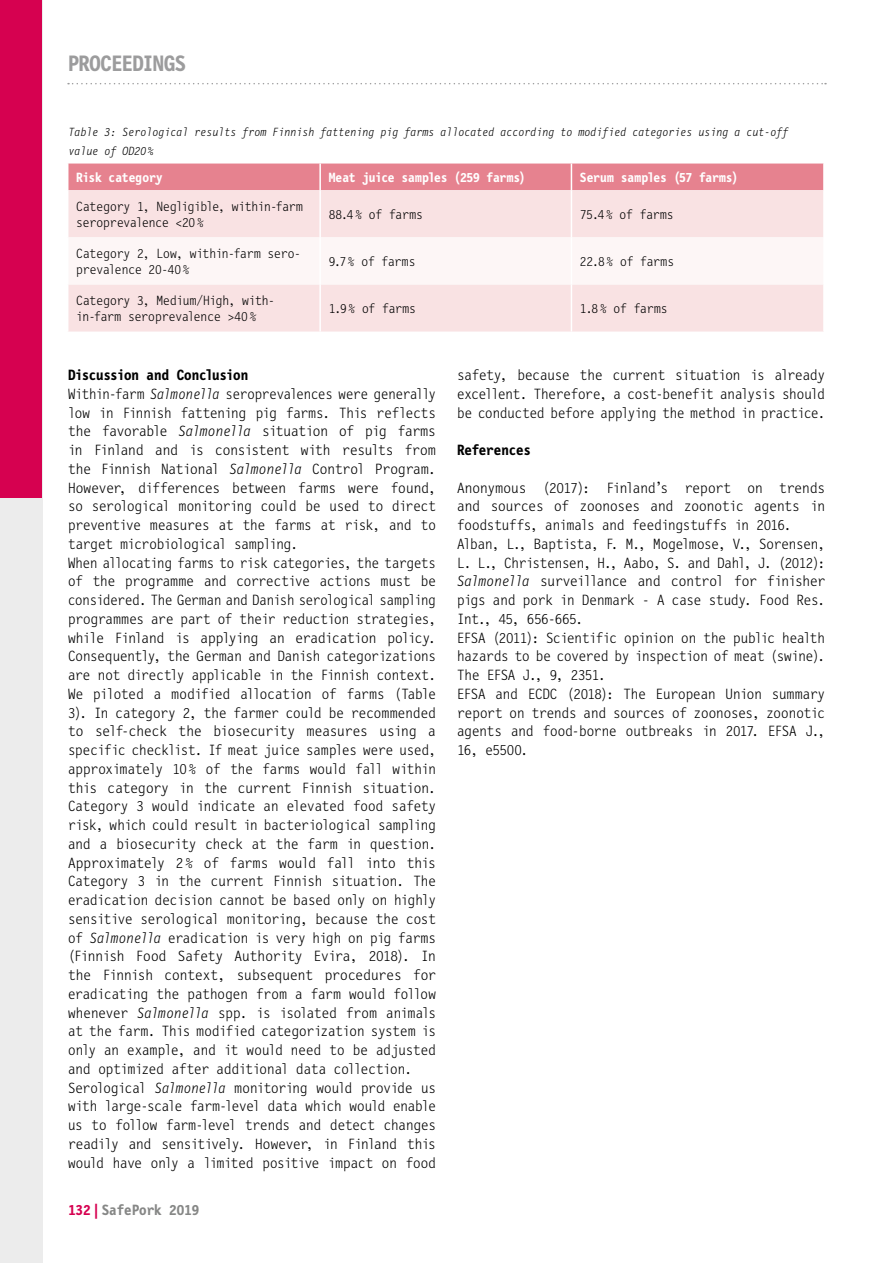
<style>
.page{position:relative;width:895px;height:1263px;background:#fff}
.page>*{position:absolute;margin:0;border:0;box-sizing:border-box;transform-origin:0 0}
.t1{font:700 22.5px "Letter Gothic Mono";letter-spacing:-.02em;color:#9c9c9d}
.t2{font:300 15px/18.8px "Letter Gothic Mono";letter-spacing:-.01em;color:#000}
.t3{font:700 15px "Letter Gothic Mono";color:#868786}
.t4{font:700 15px "Letter Gothic Mono";letter-spacing:-.015em;color:#000}
.t5{font:300 13.5px/16.2px "Letter Gothic Mono";letter-spacing:-.01em;color:#000}
.t6{font:700 13.5px "Letter Gothic Mono";letter-spacing:-.01em;color:#fff}
.t7{font:italic 300 12px/18.8px "Letter Gothic Mono";color:#000}
.s1{font-weight:700}
.s2{font-style:italic}
.s3{color:#d60150}
</style>
<div class="page">
<div style="left:0;top:0;width:43px;height:1263px;background:#ececec"></div>
<div style="left:0;top:0;width:42px;height:497px;background:#d60150"></div>
<svg style="left:68px;top:83px;width:758px;height:1px"></svg>
<div style="left:68px;top:190px;width:755px;height:142px;background:#f9e2e3"></div>
<div style="left:68px;top:237px;width:755px;height:47px;background:#fdf6f6"></div>
<hr style="left:319px;top:190px;width:2px;height:47px;background:#fff">
<hr style="left:571px;top:190px;width:1px;height:47px;background:#fff">
<hr style="left:319px;top:237px;width:2px;height:47px;background:#fff">
<hr style="left:571px;top:237px;width:1px;height:47px;background:#fff">
<hr style="left:319px;top:284px;width:2px;height:48px;background:#fff">
<hr style="left:571px;top:284px;width:1px;height:48px;background:#fff">
<div style="left:68px;top:164px;width:755px;height:26px;background:#e6828f"></div>
<h1 class="t1" style="left:68px;top:51px;width:120px">PROCEEDINGS</h1>
<p class="t7" style="left:68px;top:123px;width:721px">Table 3: Serological results from Finnish fattening pig farms allocated according to modified categories using a cut-off value of OD20%</p>
<p class="t6" style="left:76px;top:170px;width:88px">Risk category</p>
<p class="t6" style="left:329px;top:170px;width:198px">Meat juice samples (259 farms)</p>
<p class="t6" style="left:580px;top:170px;width:160px">Serum samples (57 farms)</p>
<p class="t5" style="left:76px;top:198px;width:228px">Category 1, Negligible, within-farm seroprevalence &lt;20%</p>
<p class="t5" style="left:329px;top:206px;width:96px">88.4% of farms</p>
<p class="t5" style="left:580px;top:206px;width:95px">75.4 % of farms</p>
<p class="t5" style="left:76px;top:245px;width:226px">Category 2, Low, within-farm sero&shy;prevalence 20-40%</p>
<p class="t5" style="left:329px;top:253px;width:88px">9.7 % of farms</p>
<p class="t5" style="left:580px;top:253px;width:96px">22.8 % of farms</p>
<p class="t5" style="left:76px;top:292px;width:200px">Category 3, Medium/High, with&shy;in-farm seroprevalence &gt;40 %</p>
<p class="t5" style="left:329px;top:300px;width:89px">1.9 % of farms</p>
<p class="t5" style="left:580px;top:300px;width:89px">1.8 % of farms</p>
<p class="t2" style="left:68px;top:366px;width:369px"><span class="s1">Discussion and Conclusion<br></span>Within-farm <span class="s2">Salmonella</span> seroprevalences were generally low in Finnish fattening pig farms. This reflects the favorable <span class="s2">Salmonella</span> situation of pig farms in Finland and is consistent with results from the Finnish National <span class="s2">Salmonella</span> Control Program.<br>However, differences between farms were found, so serological monitoring could be used to direct preventive measures at the farms at risk, and to target microbiological sampling.<br>When allocating farms to risk categories, the targets of the programme and corrective actions must be considered. The German and Danish serological sampling programmes are part of their reduction strategies, while Finland is applying an eradication policy.<br>Consequently, the German and Danish categorizations are not directly applicable in the Finnish context.<br>We piloted a modified allocation of farms (Table 3). In category 2, the farmer could be recommended to self-check the biosecurity measures using a specific checklist. If meat juice samples were used, approximately 10 % of the farms would fall within this category in the current Finnish situation.<br>Category 3 would indicate an elevated food safety risk, which could result in bacteriological sampling and a biosecurity check at the farm in question.<br>Approximately 2 % of farms would fall into this Category 3 in the current Finnish situation. The eradication decision cannot be based only on highly sensitive serological monitoring, because the cost of <span class="s2">Salmonella</span> eradication is very high on pig farms (Finnish Food Safety Authority Evira, 2018). In the Finnish context, subsequent procedures for eradicating the pathogen from a farm would follow whenever <span class="s2">Salmonella</span> spp. is isolated from animals at the farm. This modified categorization system is only an example, and it would need to be adjusted and optimized after additional data collection.<br>Serological <span class="s2">Salmonella</span> monitoring would provide us with large-scale farm-level data which would enable us to follow farm-level trends and detect changes readily and sensitively. However, in Finland this would have only a limited positive impact on food</p>
<p class="t2" style="left:457px;top:366px;width:369px;text-align:justify">safety, because the current situation is already excellent. Therefore, a cost-benefit analysis should be conducted before applying the method in practice.</p>
<p class="t4" style="left:457px;top:442px;width:75px">References</p>
<p class="t2" style="left:457px;top:478px;width:369px">Anonymous (2017): Finland’s report on trends and sources of zoonoses and zoonotic agents in foodstuffs, animals and feedingstuffs in 2016.<br>Alban, L., Baptista, F. M., Mogelmose, V., Sorensen, L. L., Christensen, H., Aabo, S. and Dahl, J. (2012):<br><span class="s2">Salmonella</span> surveillance and control for finisher pigs and pork in Denmark - A case study. Food Res.<br>Int., 45, 656-665.<br>EFSA (2011): Scientific opinion on the public health hazards to be covered by inspection of meat (swine).<br>The EFSA J., 9, 2351.<br>EFSA and ECDC (2018): The European Union summary report on trends and sources of zoonoses, zoonotic agents and food<span class="s2">-</span>borne outbreaks in 2017. EFSA J., 16, e5500.</p>
<p class="t3" style="left:68px;top:1202px;width:133px"><span class="s3">132|</span>SafePork 2019</p>
</div>
